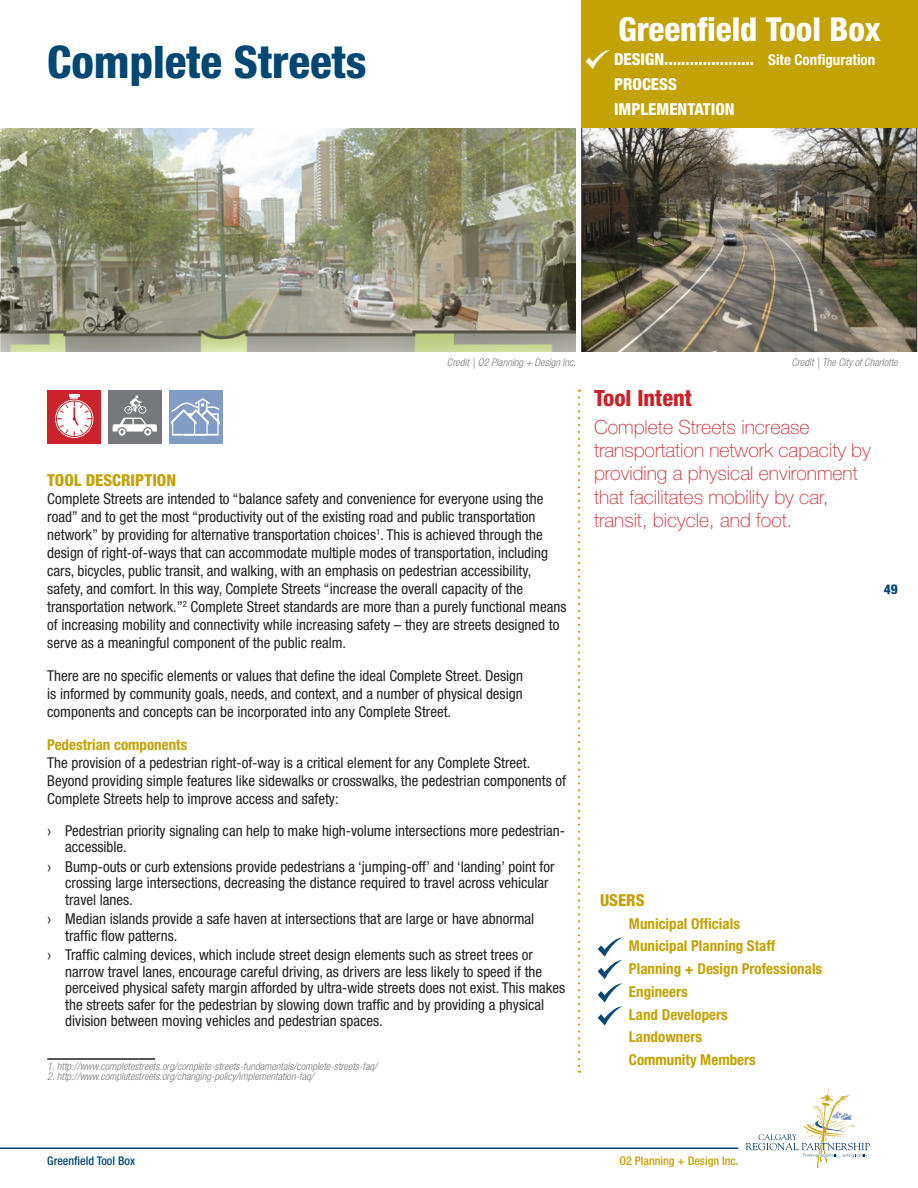
<style>
.page{position:relative;width:918px;height:1188px;background:#fff}
.page>*{position:absolute;margin:0;border:0;box-sizing:border-box;transform-origin:0 0}
.t1{font:800 condensed 45px "Helvetica Neue LT Std";color:#004773}
.t2{font:800 condensed 33px "Helvetica Neue LT Std";color:#fff}
.t3{font:800 condensed 22.5px "Helvetica Neue LT Std";color:#c9232a}
.t4{font:100 19.5px/23.4px "Helvetica Neue LT Std";color:#c9232a}
.t5{font:800 condensed 16.5px/24.9px "Helvetica Neue LT Std";color:#fff}
.t6{font:800 condensed 16.5px "Helvetica Neue LT Std";color:#c2a205}
.t7{font:condensed 15px/18px "Helvetica Neue LT Std";color:#231f20}
.t8{font:700 condensed 15px/22.6px "Helvetica Neue LT Std";color:#c2a205}
.t9{font:800 condensed 13.5px "Helvetica Neue LT Std";color:#00467e}
.t10{font:500 condensed 12px "Helvetica Neue LT Std";color:#c2a205}
.t11{font:500 condensed 12px "Helvetica Neue LT Std";color:#004773}
.t12{font:italic 300 condensed 10.5px "Helvetica Neue LT Std";color:#76787b}
.s1{font-weight:700;font-size:15px}
.s2{font-family:"Arial Narrow";font-stretch:normal}
</style>
<div class="page">
<img style="left:0;top:128px;width:576px;height:224px">
<svg style="left:746px;top:1089px;width:124px;height:78px"></svg>
<hr style="left:0;top:1148px;width:738px;height:1px;background:#004773">
<div style="left:581px;top:0;width:337px;height:128px;background:#c2a205"></div>
<hr style="left:47px;top:1058px;width:108px;height:2px;background:#231f20">
<svg style="left:598px;top:938px;width:24px;height:87px"></svg>
<svg style="left:586px;top:50px;width:24px;height:19px"></svg>
<img style="left:581px;top:128px;width:337px;height:224px">
<div style="left:169px;top:390px;width:54px;height:54px;background:#819dc6"></div>
<svg style="left:171px;top:398px;width:49px;height:38px"></svg>
<svg style="left:578px;top:390px;width:2px;height:683px"></svg>
<div style="left:47px;top:390px;width:54px;height:54px;background:#cb222b"></div>
<div style="left:55px;top:399px;width:39px;height:39px;background:#cc2932;border-radius:50%"></div>
<div style="left:54px;top:399px;width:40px;height:40px;border:1px solid #cb222b;border-radius:50%"></div>
<svg style="left:56px;top:394px;width:36px;height:43px"></svg>
<div style="left:108px;top:390px;width:54px;height:54px;background:#76787b"></div>
<svg style="left:112px;top:395px;width:45px;height:41px"></svg>
<h1 class="t1" style="left:47px;top:34px;width:321px">Complete Streets</h1>
<h2 class="t2" style="left:618px;top:8px;width:264px">Greenfield Tool Box</h2>
<p class="t5" style="left:614px;top:46px;width:263px">DESIGN..................... <span class="s1">Site Configuration<br></span>PROCESS<br>IMPLEMENTATION</p>
<p class="t12" style="left:447px;top:356px;width:131px">Credit | O2 Planning + Design Inc.</p>
<p class="t12" style="left:792px;top:356px;width:108px">Credit | The City of Charlotte</p>
<p class="t6" style="left:47px;top:470px;width:130px">TOOL DESCRIPTION</p>
<p class="t7" style="left:47px;top:490px;width:521px">Complete Streets are intended to “balance safety and convenience for everyone using the road” and to get the most “productivity out of the existing road and public transportation network” by providing for alternative transportation choices<sup>1</sup>. This is achieved through the design of right-of-ways that can accommodate multiple modes of transportation, including cars, bicycles, public transit, and walking, with an emphasis on pedestrian accessibility, safety, and comfort. In this way, Complete Streets “increase the overall capacity of the transportation network.”<sup>2</sup> Complete Street standards are more than a purely functional means of increasing mobility and connectivity while increasing safety – they are streets designed to serve as a meaningful component of the public realm.</p>
<p class="t7" style="left:47px;top:667px;width:477px;text-align:justify">There are no specific elements or values that define the ideal Complete Street. Design is informed by community goals, needs, and context, and a number of physical design components and concepts can be incorporated into any Complete Street.</p>
<p class="t8" style="left:47px;top:734px;width:142px">Pedestrian components</p>
<p class="t7" style="left:47px;top:754px;width:520px">The provision of a pedestrian right-of-way is a critical element for any Complete Street.<br>Beyond providing simple features like sidewalks or crosswalks, the pedestrian components of<br>Complete Streets help to improve access and safety:</p>
<p class="t7" style="left:65px;top:822px;width:501px;line-height:16.5px;text-indent:-18px"><span class="s2">›</span> Pedestrian priority signaling can help to make high-volume intersections more pedestrian&shy;accessible.</p>
<p class="t7" style="left:65px;top:858px;width:491px;line-height:16.5px;text-indent:-18px"><span class="s2">›</span> Bump-outs or curb extensions provide pedestrians a ‘jumping-off’ and ‘landing’ point for crossing large intersections, decreasing the distance required to travel across vehicular travel lanes.</p>
<p class="t7" style="left:65px;top:911px;width:471px;line-height:16.5px;text-indent:-18px"><span class="s2">›</span> Median islands provide a safe haven at intersections that are large or have abnormal traffic flow patterns.</p>
<p class="t7" style="left:65px;top:947px;width:502px;line-height:16.5px;text-indent:-18px"><span class="s2">›</span> Traffic calming devices, which include street design elements such as street trees or narrow travel lanes, encourage careful driving, as drivers are less likely to speed if the perceived physical safety margin afforded by ultra-wide streets does not exist. This makes the streets safer for the pedestrian by slowing down traffic and by providing a physical division between moving vehicles and pedestrian spaces.</p>
<p class="t12" style="left:47px;top:1060px;width:331px">1. http://www.completestreets.org/complete-streets-fundamentals/complete-streets-faq/</p>
<p class="t12" style="left:47px;top:1070px;width:268px">2. http://www.completestreets.org/changing-policy/implementation-faq/</p>
<h3 class="t3" style="left:594px;top:384px;width:99px">Tool Intent</h3>
<h3 class="t4" style="left:594px;top:415px;width:278px">Complete Streets increase transportation network capacity by providing a physical environment that facilitates mobility by car, transit, bicycle, and foot.</h3>
<p class="t9" style="left:884px;top:581px;width:16px">49</p>
<p class="t6" style="left:600px;top:890px;width:46px">USERS</p>
<p class="t8" style="left:629px;top:912px;width:195px">Municipal Officials<br>Municipal Planning Staff<br>Planning + Design Professionals<br>Engineers<br>Land Developers<br>Landowners<br>Community Members</p>
<p class="t11" style="left:47px;top:1153px;width:89px">Greenfield Tool Box</p>
<p class="t10" style="left:619px;top:1153px;width:120px">O2 Planning + Design Inc.</p>
</div>
